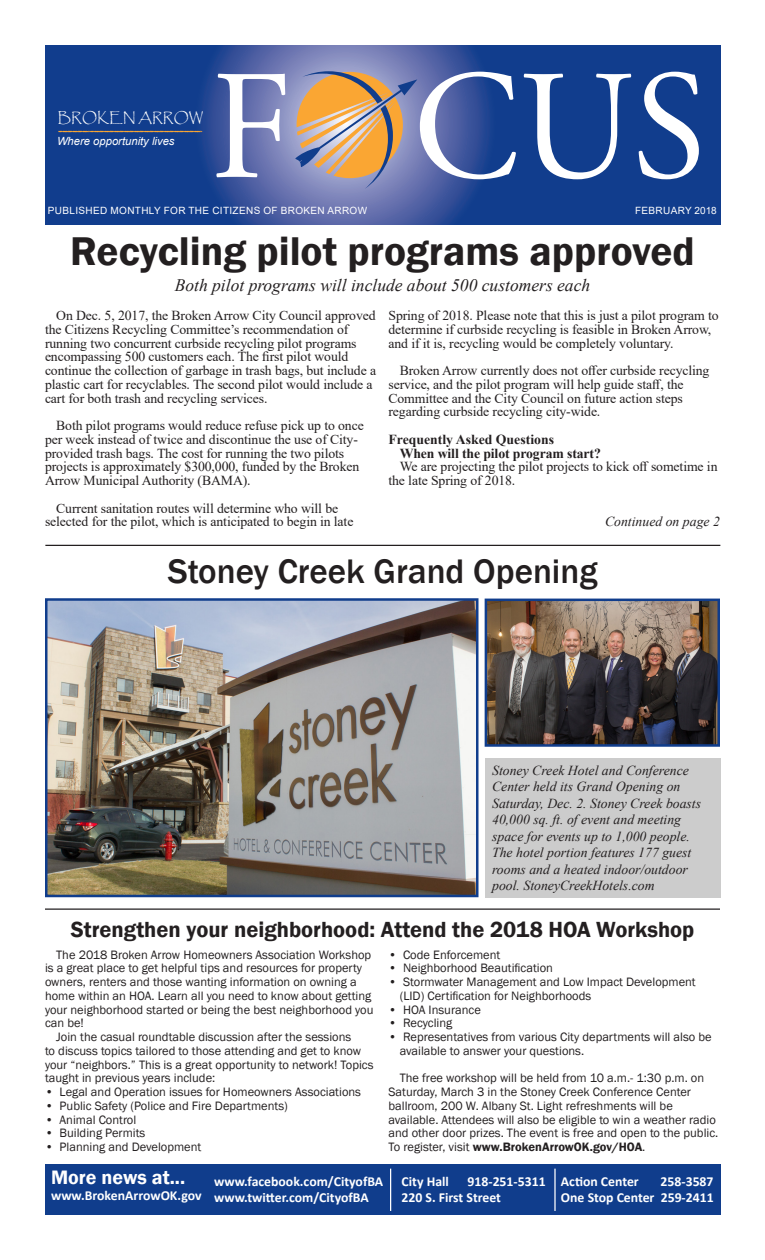
<style>
.page{position:relative;width:765px;height:1260px;background:#fff}
.page>*{position:absolute;margin:0;border:0;box-sizing:border-box;transform-origin:0 0}
.Franklin_Gothic_Head{font:600 41.25px "Franklin Gothic";color:#231f20}
.Franklin_Gothic_Head-2{font:500 35px "Franklin Gothic";color:#231f20}
.Franklin_Gothic_Head-3{font:600 22.5px "Franklin Gothic";color:#231f20}
.t1{font:22.5px "Papyrus";color:#faa633}
.Franklin_Gothic_Head-4{font:600 20px "Franklin Gothic";color:#fff}
.Franklin_Gothic_Head-5{font:italic 17.5px "Times New Roman";color:#231f20}
.Body_Text{font:13.75px/13.8px "Times New Roman";letter-spacing:-.01em;color:#231f20}
.Franklin_Gothic_Head-6{font:italic 13.75px/16.5px "Times New Roman";color:#231f20}
.Franklin_Gothic_Head-7{font:700 13.75px "Calibri";color:#fff}
.Body_Text-2{font:700 13.75px "Times New Roman";letter-spacing:-.01em;color:#231f20}
.Subhead{font:700 13.75px "Times New Roman";color:#231f20}
.t2{font:13.75px "Papyrus";color:#fff}
.Body_Text-3{font:12.5px/13.8px "Franklin Gothic";color:#231f20}
.t3{font:italic 11.25px "Arial";color:#fff}
.t4{font:10px "Arial";letter-spacing:.035em;color:#fff}
.s1{font-weight:600}
</style>
<div class="page">
<svg style="left:45px;top:45px;width:675px;height:180px;background:#234793"></svg>
<svg style="left:295px;top:71px;width:122px;height:118px"></svg>
<svg style="left:216px;top:72px;width:483px;height:107px"></svg>
<div style="left:45px;top:1164px;width:164px;height:50px;background:#103d8c"></div>
<div style="left:209px;top:1164px;width:187px;height:50px;background:#103d8c"></div>
<div style="left:396px;top:1164px;width:324px;height:50px;background:#103d8c"></div>
<hr style="left:390px;top:1169px;width:1px;height:42px;background:#fff">
<hr style="left:554px;top:1169px;width:2px;height:42px;background:#fff">
<hr style="left:45px;top:545px;width:675px;height:1px;background:#231f20">
<hr style="left:45px;top:908px;width:675px;height:2px;background:#231f20">
<div style="left:485px;top:758px;width:235px;height:139px;background:#ccc"></div>
<img style="left:48px;top:601px;width:427px;height:293px">
<div style="left:45px;top:598px;width:433px;height:299px;border:2px solid #103d8c"></div>
<img style="left:488px;top:602px;width:229px;height:142px">
<div style="left:485px;top:599px;width:235px;height:148px;border:2px solid #103d8c"></div>
<p class="t2" style="left:58px;top:109px;width:147px">BROKEN ARROW</p>
<h3 class="t1" style="left:58px;top:106px;width:146px">___ ___________</h3>
<p class="t3" style="left:57px;top:134px;width:119px">Where opportunity lives</p>
<p class="t4" style="left:48px;top:204px;width:321px">PUBLISHED MONTHLY FOR THE CITIZENS OF BROKEN ARROW</p>
<p class="t4" style="left:635px;top:204px;width:83px">FEBRUARY 2018</p>
<p class="Franklin_Gothic_Head" style="left:70px;top:226px;width:626px">Recycling pilot programs approved</p>
<p class="Franklin_Gothic_Head-5" style="left:175px;top:273px;width:417px">Both pilot programs will include about 500 customers each</p>
<p class="Body_Text" style="left:45px;top:308px;width:333px;text-indent:11px">On Dec. 5, 2017, the Broken Arrow City Council approved the Citizens Recycling Committee’s recommendation of running two concurrent curbside recycling pilot programs encompassing 500 customers each. The first pilot would continue the collection of garbage in trash bags, but include a plastic cart for recyclables. The second pilot would include a cart for both trash and recycling services.</p>
<p class="Body_Text" style="left:45px;top:418px;width:320px;text-indent:11px">Both pilot programs would reduce refuse pick up to once per week instead of twice and discontinue the use of City&shy;provided trash bags. The cost for running the two pilots projects is approximately $300,000, funded by the Broken Arrow Municipal Authority (BAMA).</p>
<p class="Body_Text" style="left:45px;top:501px;width:310px;text-align:center">Current sanitation routes will determine who will be selected for the pilot, which is anticipated to begin in late</p>
<p class="Body_Text" style="left:388px;top:308px;width:332px">Spring of 2018. Please note that this is just a pilot program to determine if curbside recycling is feasible in Broken Arrow, and if it is, recycling would be completely voluntary.</p>
<p class="Body_Text" style="left:388px;top:363px;width:323px;text-indent:11px">Broken Arrow currently does not offer curbside recycling service, and the pilot program will help guide staff, the Committee and the City Council on future action steps regarding curbside recycling city-wide.</p>
<p class="Subhead" style="left:388px;top:429px;width:167px">Frequently Asked Questions</p>
<p class="Body_Text-2" style="left:400px;top:443px;width:203px">When will the pilot program start?</p>
<p class="Body_Text" style="left:388px;top:459px;width:331px;text-indent:11px">We are projecting the pilot projects to kick off sometime in the late Spring of 2018.</p>
<p class="Franklin_Gothic_Head-6" style="left:605px;top:513px;width:116px">Continued on page 2</p>
<p class="Franklin_Gothic_Head-2" style="left:168px;top:550px;width:431px">Stoney Creek Grand Opening</p>
<p class="Franklin_Gothic_Head-6" style="left:492px;top:761px;width:211px">Stoney Creek Hotel and Conference Center held its Grand Opening on Saturday, Dec. 2. Stoney Creek boasts 40,000 sq. ft. of event and meeting space for events up to 1,000 people.<br>The hotel portion features 177 guest rooms and a heated indoor/outdoor pool. StoneyCreekHotels.com</p>
<p class="Franklin_Gothic_Head-3" style="left:71px;top:915px;width:625px">Strengthen your neighborhood: Attend the 2018 HOA Workshop</p>
<p class="Body_Text-3" style="left:45px;top:948px;width:330px;text-indent:11px">The 2018 Broken Arrow Homeowners Association Workshop is a great place to get helpful tips and resources for property owners, renters and those wanting information on owning a home within an HOA. Learn all you need to know about getting your neighborhood started or being the best neighborhood you can be!</p>
<p class="Body_Text-3" style="left:45px;top:1030px;width:330px;text-indent:11px">Join the casual roundtable discussion after the sessions<br>to discuss topics tailored to those attending and get to know your “neighbors.” This is a great opportunity to network! Topics taught in previous years include:</p>
<p class="Body_Text-3" style="left:45px;top:1085px;width:318px">• Legal and Operation issues for Homeowners Associations</p>
<p class="Body_Text-3" style="left:45px;top:1099px;width:244px">• Public Safety (Police and Fire Departments)</p>
<p class="Body_Text-3" style="left:45px;top:1113px;width:93px">• Animal Control</p>
<p class="Body_Text-3" style="left:45px;top:1127px;width:102px">• Building Permits</p>
<p class="Body_Text-3" style="left:45px;top:1140px;width:158px">• Planning and Development</p>
<p class="Body_Text-3" style="left:388px;top:948px;width:113px">• Code Enforcement</p>
<p class="Body_Text-3" style="left:388px;top:962px;width:166px">• Neighborhood Beautification</p>
<p class="Body_Text-3" style="left:400px;top:975px;width:298px;text-indent:-11px">• Stormwater Management and Low Impact Development (LID) Certification for Neighborhoods</p>
<p class="Body_Text-3" style="left:388px;top:1003px;width:94px">• HOA Insurance</p>
<p class="Body_Text-3" style="left:388px;top:1017px;width:65px">• Recycling</p>
<p class="Body_Text-3" style="left:400px;top:1030px;width:314px;text-indent:-11px">• Representatives from various City departments will also be available to answer your questions.</p>
<p class="Body_Text-3" style="left:388px;top:1072px;width:331px;text-indent:11px">The free workshop will be held from 10 a.m.- 1:30 p.m. on Saturday, March 3 in the Stoney Creek Conference Center ballroom, 200 W. Albany St. Light refreshments will be available. Attendees will also be eligible to win a weather radio and other door prizes. The event is free and open to the public.<br>To register, visit <span class="s1">www.BrokenArrowOK.gov/HOA</span>.</p>
<p class="Franklin_Gothic_Head-4" style="left:51px;top:1165px;width:136px">More news at...</p>
<p class="Franklin_Gothic_Head-7" style="left:51px;top:1186px;width:152px">www.BrokenArrowOK.gov</p>
<p class="Franklin_Gothic_Head-7" style="left:214px;top:1171px;width:171px">www.facebook.com/CityofBA</p>
<p class="Franklin_Gothic_Head-7" style="left:214px;top:1188px;width:156px">www.twitter.com/CityofBA</p>
<p class="Franklin_Gothic_Head-7" style="left:402px;top:1171px;width:49px">City Hall</p>
<p class="Franklin_Gothic_Head-7" style="left:468px;top:1171px;width:80px">918-251-5311</p>
<p class="Franklin_Gothic_Head-7" style="left:402px;top:1188px;width:101px">220 S. First Street</p>
<p class="Franklin_Gothic_Head-7" style="left:561px;top:1171px;width:79px">Action Center</p>
<p class="Franklin_Gothic_Head-7" style="left:661px;top:1171px;width:55px">258-3587</p>
<p class="Franklin_Gothic_Head-7" style="left:561px;top:1188px;width:154px">One Stop Center 259-2411</p>
</div>
